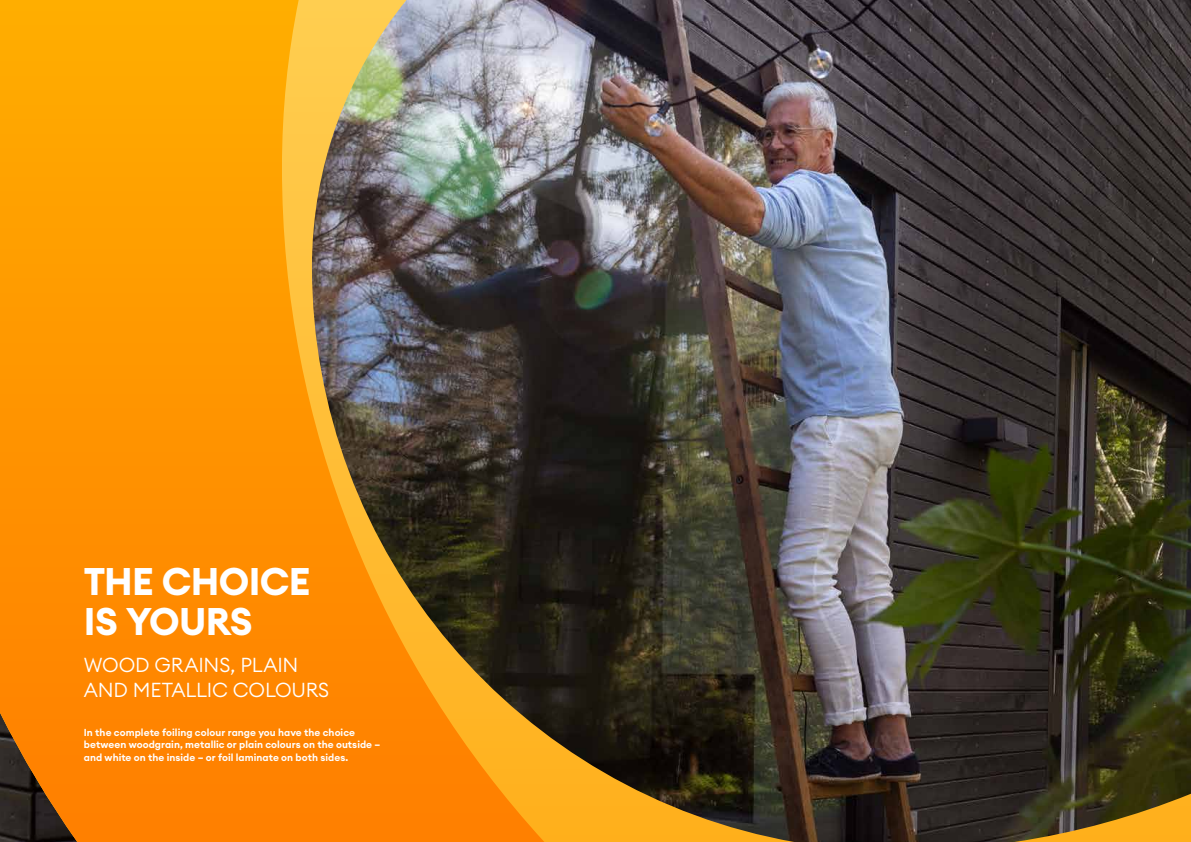
<style>
.page{position:relative;width:1191px;height:842px;background:#fff}
.page>*{position:absolute;margin:0;border:0;box-sizing:border-box;transform-origin:0 0}
.t1{font:700 38px/40px "Euclid Circular A";letter-spacing:-.015em;color:#fff}
.t2{font:300 20px/25.5px "Euclid Circular A";letter-spacing:-.01em;color:#fff}
.t3{font:600 10px/12.8px "Euclid Circular A";letter-spacing:.005em;color:#fff}
</style>
<div class="page">
<img style="left:544px;top:0;width:647px;height:842px">
<svg style="left:0;top:0;width:544px;height:842px;background:#cf851d"></svg>
<h1 class="t1" style="left:84px;top:562px;width:228px">THE CHOICE<br>IS YOURS</h1>
<h2 class="t2" style="left:84px;top:652px;width:247px">WOOD GRAINS, PLAIN<br>AND METALLIC COLOURS</h2>
<p class="t3" style="left:84px;top:726px;width:298px">In the complete foiling colour range you have the choice between woodgrain, metallic or plain colours on the outside – and white on the inside – or foil laminate on both sides.</p>
</div>
